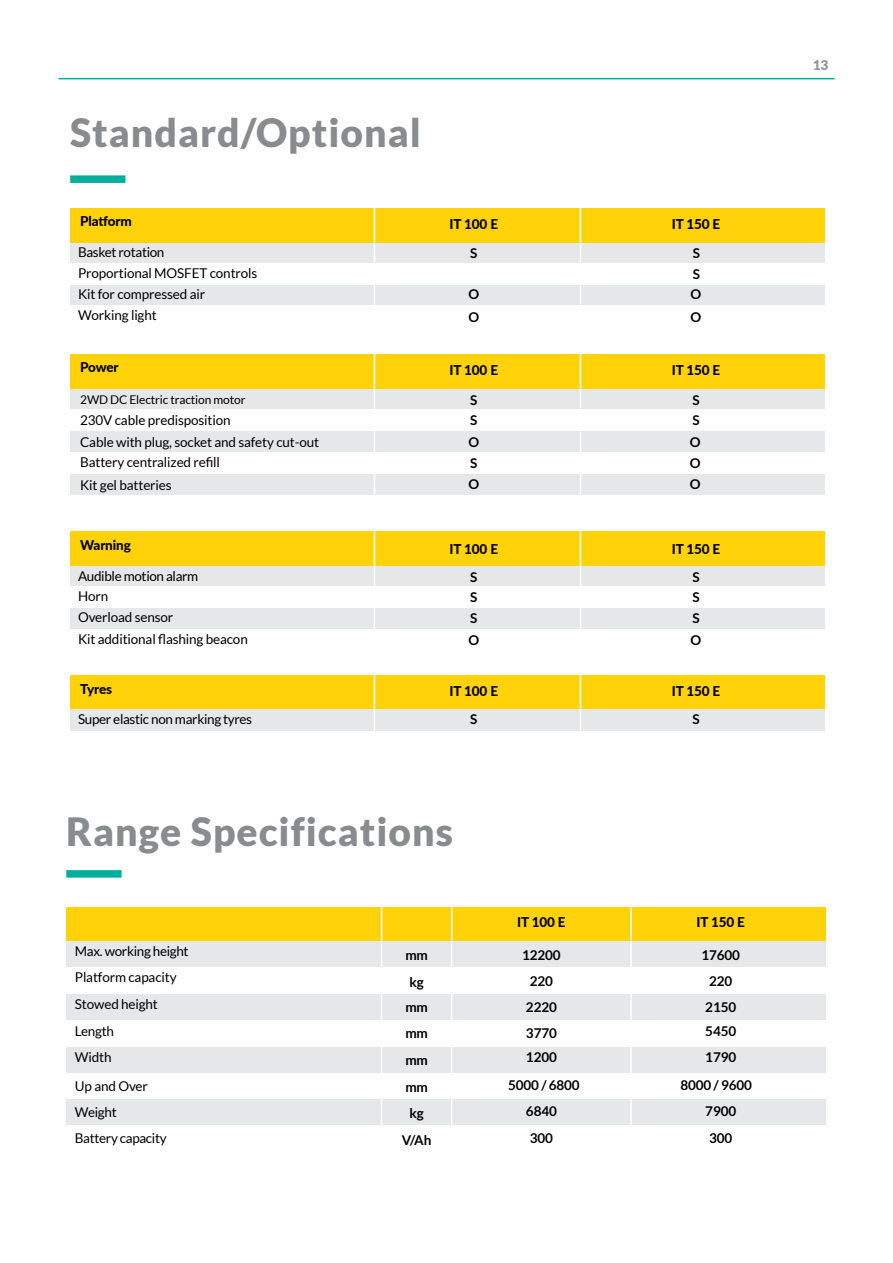
<style>
.page{position:relative;width:893px;height:1263px;background:#fff}
.page>*{position:absolute;margin:0;border:0;box-sizing:border-box;transform-origin:0 0}
.t1{font:900 39px "Lato";letter-spacing:.025em;color:#898c8e}
.t2{font:13.5px/21.9px "Lato";letter-spacing:-.01em;color:#000}
.t3{font:700 13.5px/20.9px "Lato";letter-spacing:-.01em;color:#000}
.t4{font:800 13.5px "Lato";letter-spacing:-.01em;color:#000}
.t5{font:900 13.5px "Lato";color:#939598}
.t6{font:12px "Lato";letter-spacing:-.01em;color:#000}
</style>
<div class="page">
<hr style="left:58px;top:78px;width:777px;height:1px;background:#00ae9e">
<div style="left:70px;top:675px;width:755px;height:35px;background:#ffd20a"></div>
<div style="left:70px;top:710px;width:755px;height:21px;background:#e6e7e8"></div>
<div style="left:70px;top:242px;width:755px;height:22px;background:#e6e7e8"></div>
<div style="left:70px;top:285px;width:755px;height:21px;background:#e6e7e8"></div>
<div style="left:70px;top:566px;width:755px;height:21px;background:#e6e7e8"></div>
<div style="left:70px;top:608px;width:755px;height:21px;background:#e6e7e8"></div>
<div style="left:70px;top:389px;width:755px;height:21px;background:#e6e7e8"></div>
<div style="left:70px;top:431px;width:755px;height:21px;background:#e6e7e8"></div>
<div style="left:70px;top:473px;width:755px;height:21px;background:#e6e7e8"></div>
<div style="left:70px;top:175px;width:55px;height:8px;background:#00ae9e"></div>
<div style="left:70px;top:531px;width:755px;height:35px;background:#ffd20a"></div>
<hr style="left:374px;top:529px;width:1px;height:133px;background:#fff">
<hr style="left:580px;top:529px;width:1px;height:133px;background:#fff">
<div style="left:70px;top:208px;width:755px;height:34px;background:#ffd20a"></div>
<div style="left:70px;top:354px;width:755px;height:35px;background:#ffd20a"></div>
<hr style="left:374px;top:202px;width:1px;height:139px;background:#fff">
<hr style="left:374px;top:348px;width:1px;height:156px;background:#fff">
<hr style="left:580px;top:202px;width:1px;height:139px;background:#fff">
<hr style="left:580px;top:348px;width:1px;height:156px;background:#fff">
<hr style="left:374px;top:672px;width:1px;height:60px;background:#fff">
<hr style="left:580px;top:672px;width:1px;height:60px;background:#fff">
<div style="left:66px;top:870px;width:56px;height:8px;background:#00ae9e"></div>
<div style="left:67px;top:907px;width:759px;height:34px;background:#ffd20a"></div>
<div style="left:67px;top:994px;width:759px;height:26px;background:#e6e7e8"></div>
<div style="left:67px;top:1046px;width:759px;height:27px;background:#e6e7e8"></div>
<div style="left:67px;top:941px;width:759px;height:27px;background:#e6e7e8"></div>
<div style="left:67px;top:1099px;width:759px;height:26px;background:#e6e7e8"></div>
<hr style="left:451px;top:901px;width:1px;height:288px;background:#fff">
<hr style="left:630px;top:901px;width:2px;height:288px;background:#fff">
<hr style="left:381px;top:902px;width:1px;height:289px;background:#fff">
<h1 class="t1" style="left:70px;top:117px;width:352px">Standard/Optional</h1>
<p class="t4" style="left:80px;top:211px;width:53px">Platform</p>
<p class="t4" style="left:450px;top:219px;width:50px">IT 100 E</p>
<p class="t4" style="left:672px;top:219px;width:50px">IT 150 E</p>
<p class="t2" style="left:78px;top:242px;width:88px">Basket rotation</p>
<p class="t2" style="left:78px;top:284px;width:129px">Kit for compressed air</p>
<p class="t2" style="left:78px;top:263px;width:181px">Proportional MOSFET controls</p>
<p class="t2" style="left:78px;top:305px;width:80px">Working light</p>
<p class="t3" style="left:470px;top:244px;width:9px">S</p>
<p class="t3" style="left:693px;top:244px;width:9px;line-height:20.2px">S<br>S</p>
<p class="t3" style="left:468px;top:284px;width:12px;line-height:22.5px">O<br>O</p>
<p class="t3" style="left:691px;top:284px;width:12px;line-height:22.5px">O<br>O</p>
<p class="t4" style="left:80px;top:362px;width:40px">Power</p>
<p class="t4" style="left:450px;top:365px;width:50px">IT 100 E</p>
<p class="t4" style="left:672px;top:365px;width:50px">IT 150 E</p>
<p class="t6" style="left:80px;top:395px;width:167px">2WD DC Electric traction motor</p>
<p class="t2" style="left:80px;top:432px;width:240px">Cable with plug, socket and safety cut-out</p>
<p class="t2" style="left:80px;top:475px;width:93px">Kit gel batteries</p>
<p class="t2" style="left:80px;top:410px;width:152px">230V cable predisposition</p>
<p class="t2" style="left:80px;top:451px;width:141px">Battery centralized refill</p>
<p class="t3" style="left:470px;top:390px;width:9px">S</p>
<p class="t3" style="left:470px;top:411px;width:9px">S</p>
<p class="t3" style="left:470px;top:454px;width:9px">S</p>
<p class="t3" style="left:468px;top:432px;width:12px">O</p>
<p class="t3" style="left:468px;top:475px;width:12px">O</p>
<p class="t3" style="left:692px;top:390px;width:9px">S<br>S</p>
<p class="t3" style="left:690px;top:432px;width:12px;text-align:justify">O O O</p>
<p class="t4" style="left:80px;top:539px;width:52px">Warning</p>
<p class="t4" style="left:450px;top:544px;width:50px">IT 100 E</p>
<p class="t4" style="left:672px;top:544px;width:50px">IT 150 E</p>
<p class="t2" style="left:78px;top:566px;width:122px">Audible motion alarm</p>
<p class="t2" style="left:78px;top:607px;width:171px">Overload sensor<br>Kit additional flashing beacon</p>
<p class="t2" style="left:78px;top:586px;width:32px">Horn</p>
<p class="t3" style="left:470px;top:567px;width:9px">S</p>
<p class="t3" style="left:692px;top:567px;width:9px">S</p>
<p class="t3" style="left:470px;top:588px;width:9px">S<br>S</p>
<p class="t3" style="left:692px;top:588px;width:9px">S<br>S</p>
<p class="t3" style="left:468px;top:630px;width:12px">O</p>
<p class="t3" style="left:691px;top:630px;width:12px">O</p>
<p class="t4" style="left:80px;top:684px;width:33px">Tyres</p>
<p class="t4" style="left:450px;top:686px;width:50px">IT 100 E</p>
<p class="t4" style="left:672px;top:686px;width:50px">IT 150 E</p>
<p class="t2" style="left:78px;top:709px;width:176px">Super elastic non marking tyres</p>
<p class="t3" style="left:470px;top:710px;width:9px">S</p>
<p class="t3" style="left:692px;top:710px;width:9px">S</p>
<h1 class="t1" style="left:66px;top:816px;width:388px">Range Specifications</h1>
<p class="t2" style="left:75px;top:941px;width:115px">Max. working height</p>
<p class="t2" style="left:75px;top:967px;width:103px">Platform capacity</p>
<p class="t2" style="left:75px;top:994px;width:85px">Stowed height</p>
<p class="t2" style="left:75px;top:1021px;width:41px">Length</p>
<p class="t2" style="left:75px;top:1044px;width:75px;line-height:28.3px">Width<br>Up and Over</p>
<p class="t3" style="left:405px;top:945px;width:24px">mm</p>
<p class="t3" style="left:410px;top:972px;width:16px">kg</p>
<p class="t3" style="left:405px;top:994px;width:24px;line-height:26.1px">mm mm</p>
<p class="t3" style="left:405px;top:1048px;width:24px;line-height:26.5px">mm mm</p>
<p class="t4" style="left:517px;top:917px;width:50px">IT 100 E</p>
<p class="t3" style="left:522px;top:945px;width:40px">12200</p>
<p class="t3" style="left:526px;top:969px;width:32px;line-height:25.5px">220<br>2220</p>
<p class="t4" style="left:696px;top:917px;width:50px">IT 150 E</p>
<p class="t3" style="left:701px;top:943px;width:40px;line-height:26px">17600<br>220<br>2150</p>
<p class="t3" style="left:526px;top:1023px;width:32px">3770</p>
<p class="t3" style="left:705px;top:1021px;width:32px">5450</p>
<p class="t3" style="left:526px;top:1048px;width:32px">1200</p>
<p class="t3" style="left:705px;top:1048px;width:32px">1790</p>
<p class="t3" style="left:508px;top:1075px;width:73px">5000 / 6800</p>
<p class="t3" style="left:680px;top:1075px;width:73px">8000 / 9600</p>
<p class="t2" style="left:75px;top:1100px;width:93px;line-height:26.4px">Weight<br>Battery capacity</p>
<p class="t3" style="left:410px;top:1103px;width:16px">kg</p>
<p class="t3" style="left:526px;top:1101px;width:32px">6840</p>
<p class="t3" style="left:705px;top:1101px;width:32px">7900</p>
<p class="t3" style="left:402px;top:1130px;width:31px">V/Ah</p>
<p class="t3" style="left:530px;top:1128px;width:25px">300</p>
<p class="t3" style="left:709px;top:1128px;width:25px">300</p>
<p class="t5" style="left:813px;top:60px;width:17px">13</p>
</div>
